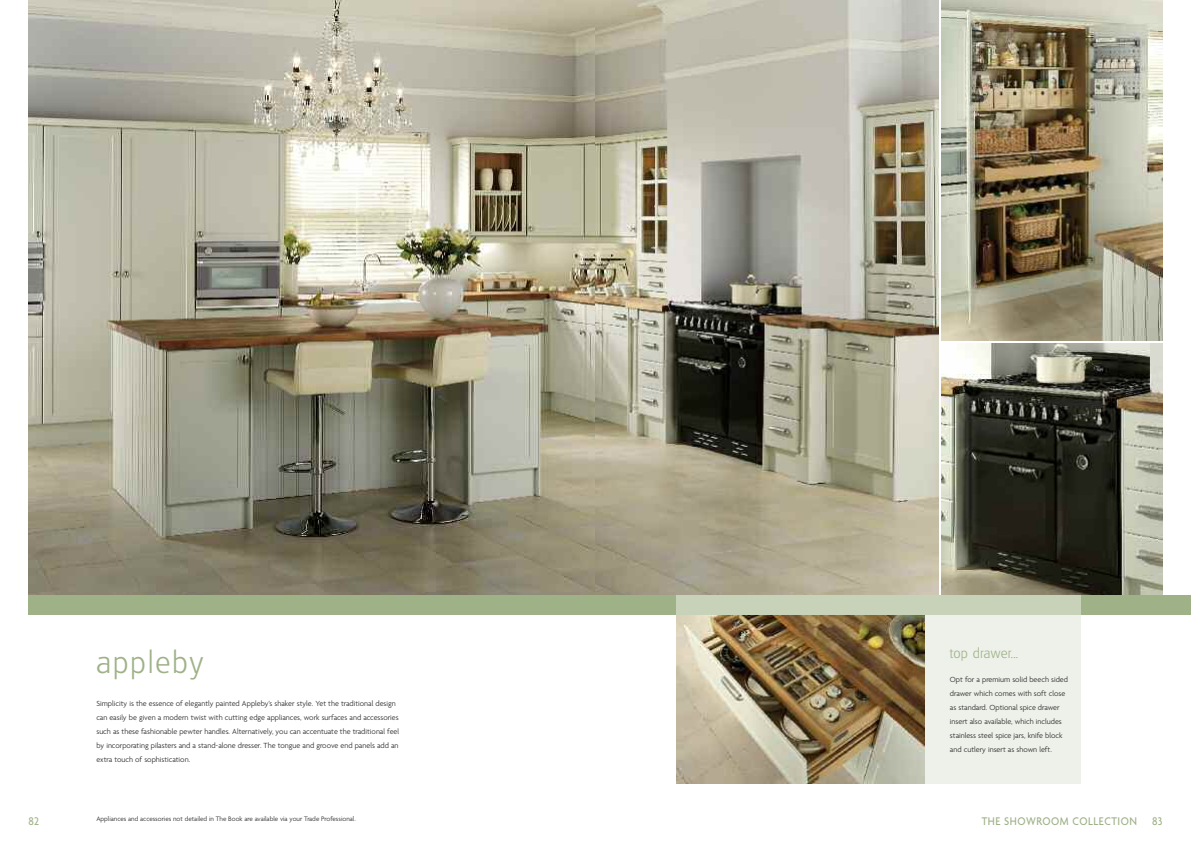
<style>
.page{position:relative;width:1191px;height:842px;background:#fff}
.page>*{position:absolute;margin:0;border:0;box-sizing:border-box;transform-origin:0 0}
.t1{font:300 35px "Glasgow";letter-spacing:.045em;color:#9eb187}
.t2{font:300 16px "Glasgow";letter-spacing:.02em;color:#9eb187}
.t3{font:500 12px "Agenda";letter-spacing:.05em;color:#9eb187;scale:.9 1}
.t4{font:300 8px/14px "Agenda";color:#272627}
.t5{font:300 7px "Agenda";color:#272627}
</style>
<div class="page">
<img style="left:28px;top:0;width:567px;height:595px">
<svg style="left:595px;top:0;width:343px;height:595px;background:#a8a492"></svg>
<img style="left:941px;top:0;width:221px;height:340px">
<img style="left:941px;top:343px;width:221px;height:252px">
<div style="left:28px;top:595px;width:1163px;height:20px;background:#9eb187"></div>
<div style="left:676px;top:615px;width:404px;height:169px;background:#edf1e9"></div>
<div style="left:676px;top:595px;width:404px;height:20px;background:#c7d2b9"></div>
<img style="left:676px;top:615px;width:248px;height:169px">
<h3 class="t3" style="left:28px;top:814px;width:13px">82</h3>
<h1 class="t1" style="left:96px;top:642px;width:108px">appleby</h1>
<p class="t4" style="left:96px;top:696px;width:304px">Simplicity is the essence of elegantly painted Appleby’s shaker style. Yet the traditional design can easily be given a modern twist with cutting edge appliances, work surfaces and accessories such as these fashionable pewter handles. Alternatively, you can accentuate the traditional feel by incorporating pilasters and a stand-alone dresser. The tongue and groove end panels add an extra touch of sophistication.</p>
<p class="t5" style="left:96px;top:815px;width:261px">Appliances and accessories not detailed in The Book are available via your Trade Professional.</p>
<h2 class="t2" style="left:950px;top:644px;width:70px">top drawer...</h2>
<p class="t4" style="left:950px;top:672px;width:120px">Opt for a premium solid beech sided drawer which comes with soft close as standard. Optional spice drawer insert also available, which includes stainless steel spice jars, knife block and cutlery insert as shown left.</p>
<h3 class="t3" style="left:981px;top:814px;width:202px">THE SHOWROOM COLLECTION 83</h3>
</div>
